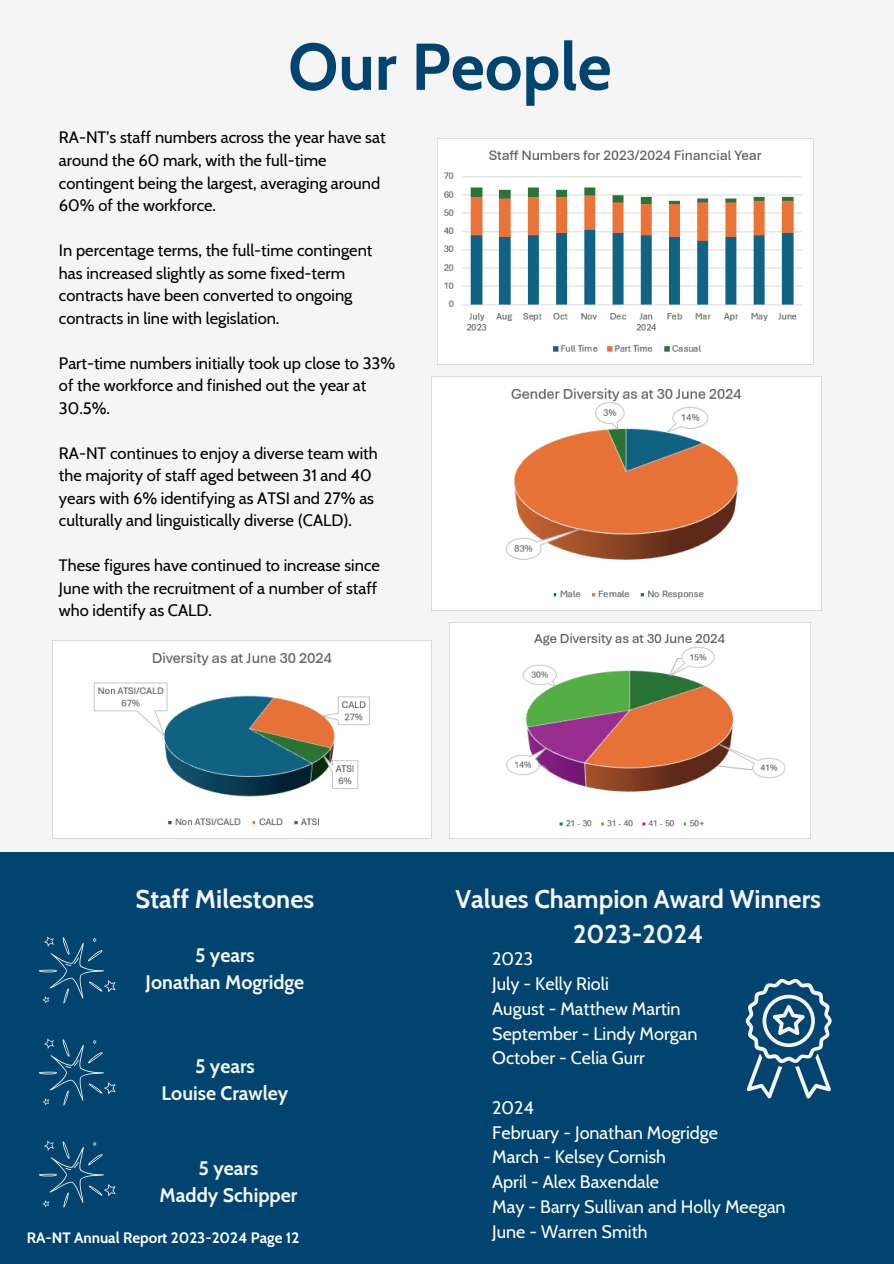
<style>
.page{position:relative;width:894px;height:1264px;background:#fff}
.page>*{position:absolute;margin:0;border:0;box-sizing:border-box;transform-origin:0 0}
.t1{font:700 66px "Cabin";color:#00446f}
.t2{font:700 25.5px/34.8px "Cabin";color:#f5f5f5;text-align:center}
.t3{font:700 19.5px/27px "Cabin";color:#f5f5f5;text-align:center}
.t4{font:18px/24.8px "Cabin";color:#fff}
.t5{font:16.5px/22.5px "Cabin";color:#000}
.t6{font:700 15px "Cabin";color:#fff}
</style>
<div class="page">
<div style="left:0;top:0;width:893px;height:1263px;background:#f5f5f5"></div>
<img style="left:431px;top:376px;width:390px;height:234px">
<img style="left:437px;top:138px;width:376px;height:227px">
<img style="left:450px;top:622px;width:360px;height:205px">
<img style="left:53px;top:640px;width:378px;height:185px">
<div style="left:0;top:852px;width:893px;height:411px;background:#00446f"></div>
<svg style="left:39px;top:936px;width:76px;height:67px"></svg>
<svg style="left:39px;top:1038px;width:76px;height:67px"></svg>
<svg style="left:39px;top:1140px;width:76px;height:67px"></svg>
<svg style="left:745px;top:978px;width:86px;height:120px"></svg>
<p class="t1" style="left:288px;top:26px;width:325px">Our People</p>
<p class="t5" style="left:59px;top:126px;width:328px">RA-NT’s staff numbers across the year have sat around the 60 mark, with the full-time contingent being the largest, averaging around 60% of the workforce.</p>
<p class="t5" style="left:59px;top:239px;width:315px">In percentage terms, the full-time contingent has increased slightly as some fixed-term contracts have been converted to ongoing contracts in line with legislation.</p>
<p class="t5" style="left:59px;top:351px;width:338px">Part-time numbers initially took up close to 33% of the workforce and finished out the year at<br>30.5%.</p>
<p class="t5" style="left:59px;top:441px;width:320px">RA-NT continues to enjoy a diverse team with the majority of staff aged between 31 and 40 years with 6% identifying as ATSI and 27% as culturally and linguistically diverse (CALD).</p>
<p class="t5" style="left:59px;top:554px;width:322px">These figures have continued to increase since<br>June with the recruitment of a number of staff who identify as CALD.</p>
<h2 class="t2" style="left:136px;top:881px;width:180px">Staff Milestones</h2>
<p class="t3" style="left:146px;top:941px;width:160px">5 years<br>Jonathan Mogridge</p>
<h3 class="t3" style="left:161px;top:1052px;width:128px">5 years<br>Louise Crawley</h3>
<p class="t3" style="left:160px;top:1154px;width:139px">5 years<br>Maddy Schipper</p>
<h5 class="t6" style="left:27px;top:1228px;width:274px">RA-NT Annual Report 2023-2024 Page 12</h5>
<h3 class="t2" style="left:455px;top:881px;width:367px">Values Champion Award Winners<br>2023-2024</h3>
<p class="t4" style="left:492px;top:946px;width:207px">2023<br>July - Kelly Rioli<br>August - Matthew Martin<br>September - Lindy Morgan<br>October - Celia Gurr</p>
<h3 class="t4" style="left:492px;top:1094px;width:295px">2024<br>February - Jonathan Mogridge<br>March - Kelsey Cornish<br>April - Alex Baxendale<br>May - Barry Sullivan and Holly Meegan<br>June - Warren Smith</h3>
</div>
